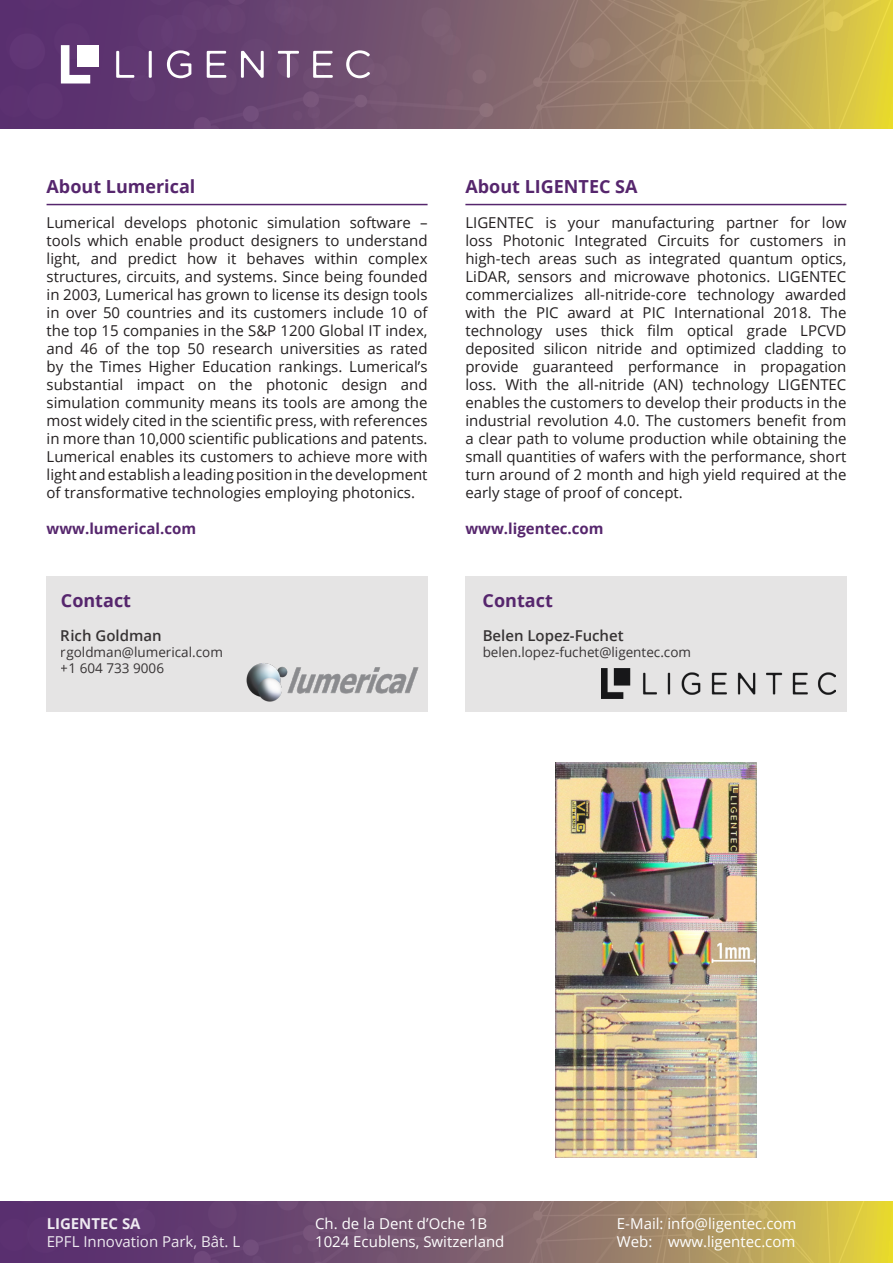
<style>
.page{position:relative;width:893px;height:1263px;background:#fff}
.page>*{position:absolute;margin:0;border:0;box-sizing:border-box;transform-origin:0 0}
.t1{font:700 18px "Open Sans";color:#56266d}
.t2{font:15px/18px "Open Sans";color:#231f20;text-align:justify}
.t3{font:15px "Open Sans";color:#fff}
.t4{font:700 15px "Open Sans";color:#56266d}
.t5{font:600 15px "Open Sans";color:#231f20}
.t6{font:700 15px "Open Sans";color:#fff}
.t7{font:13.5px/16.2px "Open Sans";color:#231f20}
</style>
<div class="page">
<svg style="left:0;top:1201px;width:893px;height:62px;background:#886968"></svg>
<div style="left:47px;top:576px;width:381px;height:135px;background:#e5e4e4"></div>
<div style="left:465px;top:576px;width:381px;height:135px;background:#e5e4e4"></div>
<svg style="left:0;top:0;width:893px;height:129px;background:#8a6b69"></svg>
<svg style="left:116px;top:51px;width:18px;height:27px"></svg>
<hr style="left:149px;top:51px;width:3px;height:27px;background:#fff">
<svg style="left:167px;top:50px;width:24px;height:28px"></svg>
<svg style="left:207px;top:51px;width:19px;height:27px"></svg>
<svg style="left:241px;top:51px;width:23px;height:27px"></svg>
<svg style="left:278px;top:51px;width:21px;height:27px"></svg>
<svg style="left:313px;top:51px;width:20px;height:27px"></svg>
<svg style="left:346px;top:50px;width:24px;height:28px"></svg>
<div style="left:78px;top:45px;width:21px;height:22px;background:#fff"></div>
<svg style="left:61px;top:45px;width:29px;height:38px"></svg>
<hr style="left:47px;top:204px;width:381px;height:1px;background:#56266d">
<hr style="left:465px;top:204px;width:381px;height:1px;background:#56266d">
<img style="left:602px;top:669px;width:234px;height:29px">
<img style="left:555px;top:763px;width:202px;height:395px">
<img style="left:246px;top:663px;width:173px;height:39px">
<p class="t1" style="left:47px;top:174px;width:150px">About Lumerical</p>
<p class="t2" style="left:47px;top:214px;width:383px">Lumerical develops photonic simulation software – tools which enable product designers to understand light, and predict how it behaves within complex structures, circuits, and systems. Since being founded in 2003, Lumerical has grown to license its design tools in over 50 countries and its customers include 10 of the top 15 companies in the S&amp;P 1200 Global IT index, and 46 of the top 50 research universities as rated by the Times Higher Education rankings. Lumerical’s substantial impact on the photonic design and simulation community means its tools are among the most widely cited in the scientific press, with references in more than 10,000 scientific publications and patents.<br>Lumerical enables its customers to achieve more with light and establish a leading position in the development of transformative technologies employing photonics.</p>
<p class="t4" style="left:47px;top:518px;width:151px">www.lumerical.com</p>
<p class="t1" style="left:465px;top:174px;width:174px">About LIGENTEC SA</p>
<p class="t2" style="left:465px;top:214px;width:383px">LIGENTEC is your manufacturing partner for low loss Photonic Integrated Circuits for customers in high-tech areas such as integrated quantum optics, LiDAR, sensors and microwave photonics. LIGENTEC commercializes all-nitride-core technology awarded with the PIC award at PIC International 2018. The technology uses thick film optical grade LPCVD deposited silicon nitride and optimized cladding to provide guaranteed performance in propagation loss. With the all-nitride (AN) technology LIGENTEC enables the customers to develop their products in the industrial revolution 4.0. The customers benefit from a clear path to volume production while obtaining the small quantities of wafers with the performance, short turn around of 2 month and high yield required at the early stage of proof of concept.</p>
<p class="t4" style="left:465px;top:518px;width:140px">www.ligentec.com</p>
<p class="t1" style="left:61px;top:587px;width:72px">Contact</p>
<p class="t1" style="left:483px;top:587px;width:72px">Contact</p>
<p class="t5" style="left:61px;top:625px;width:102px">Rich Goldman</p>
<p class="t7" style="left:61px;top:643px;width:164px">rgoldman@lumerical.com +1 604 733 9006</p>
<p class="t5" style="left:483px;top:625px;width:143px">Belen Lopez-Fuchet</p>
<p class="t7" style="left:483px;top:643px;width:210px">belen.lopez-fuchet@ligentec.com</p>
<p class="t6" style="left:47px;top:1213px;width:96px">LIGENTEC SA</p>
<p class="t3" style="left:47px;top:1231px;width:195px">EPFL Innovation Park, Bât. L</p>
<p class="t3" style="left:315px;top:1214px;width:174px">Ch. de la Dent d’Oche 1B</p>
<p class="t3" style="left:315px;top:1232px;width:191px">1024 Ecublens, Switzerland</p>
<p class="t3" style="left:617px;top:1214px;width:181px">E-Mail: info@ligentec.com</p>
<p class="t3" style="left:617px;top:1232px;width:180px">Web: www.ligentec.com</p>
</div>
